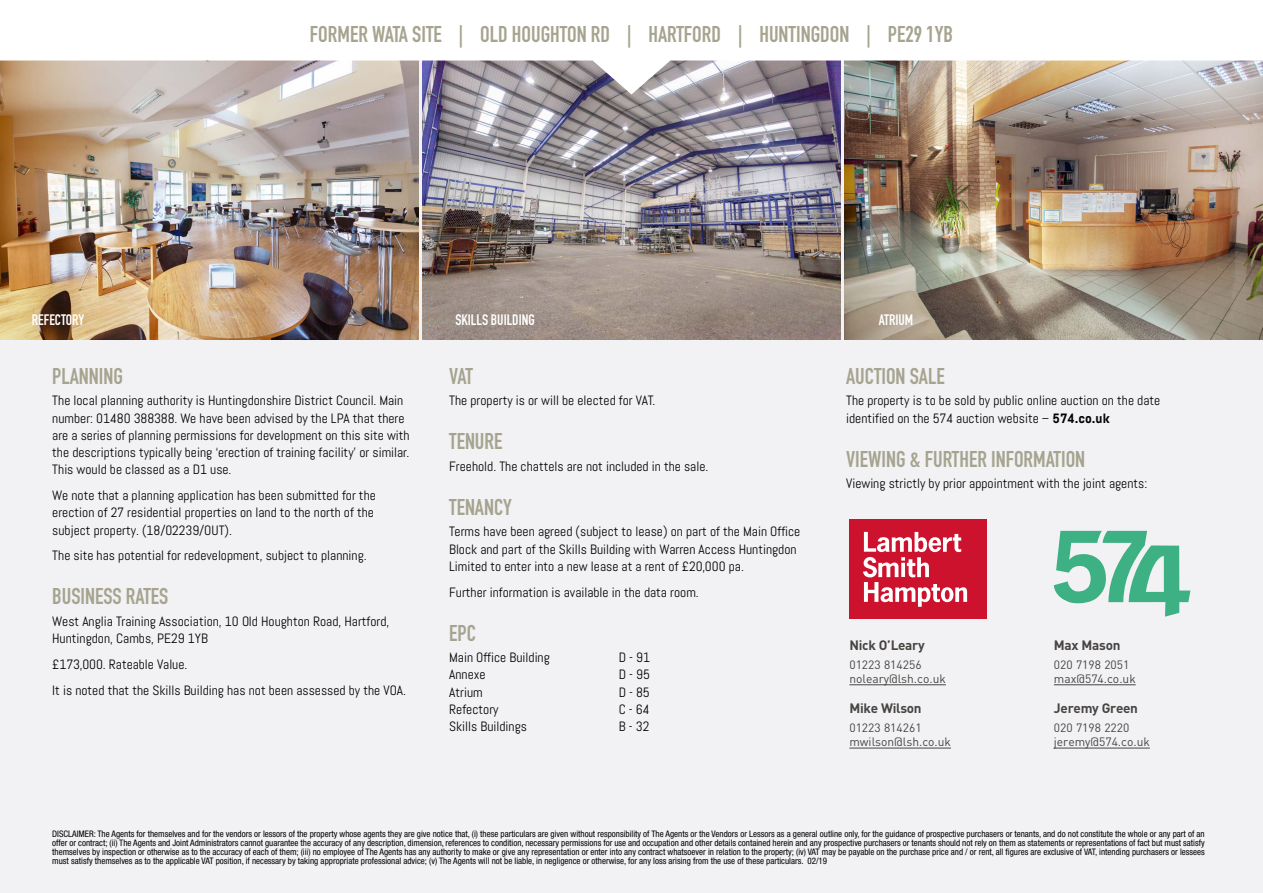
<style>
.page{position:relative;width:1263px;height:893px;background:#fff}
.page>*{position:absolute;margin:0;border:0;box-sizing:border-box;transform-origin:0 0}
.t1{font:700 22.5px "DIN Condensed";color:#a6a48f}
.t2{font:700 15px "DIN Condensed";color:#fff}
.t3{font:13.5px/17.2px "Abel";color:#000}
.t4{font:700 13.5px "DIN Pro";letter-spacing:-.02em;color:#474442}
.t5{font:12px/14.4px "DIN Pro";color:#474442}
.t6{font:condensed 9px/9px "Helvetica Neue";color:#000;text-align:justify}
.s1{font-family:"Abel Pro";font-weight:700}
</style>
<div class="page">
<div style="left:0;top:56px;width:1263px;height:837px;background:#f2f2f5"></div>
<img style="left:0;top:94px;width:418px;height:245px">
<img style="left:422px;top:94px;width:418px;height:245px">
<img style="left:845px;top:94px;width:418px;height:245px">
<img style="left:0;top:56px;width:1263px;height:38px">
<svg style="left:1054px;top:531px;width:136px;height:86px"></svg>
<div style="left:849px;top:520px;width:137px;height:99px;background:#cd122d"></div>
<svg style="left:863px;top:532px;width:104px;height:75px"></svg>
<svg style="left:901px;top:563px;width:4px;height:14px"></svg>
<hr style="left:1054px;top:684px;width:82px;height:1px;background:#474442">
<hr style="left:849px;top:684px;width:97px;height:1px;background:#474442">
<hr style="left:1054px;top:748px;width:96px;height:1px;background:#474442">
<hr style="left:849px;top:748px;width:102px;height:1px;background:#474442">
<h1 class="t1" style="left:310px;top:19px;width:644px">FORMER WATA SITE | OLD HOUGHTON RD | HARTFORD | HUNTINGDON | PE29 1YB</h1>
<p class="t2" style="left:32px;top:310px;width:54px">REFECTORY</p>
<p class="t2" style="left:455px;top:310px;width:81px">SKILLS BUILDING</p>
<p class="t2" style="left:879px;top:310px;width:36px">ATRIUM</p>
<h1 class="t1" style="left:52px;top:361px;width:72px">PLANNING</h1>
<p class="t3" style="left:52px;top:392px;width:359px">The local planning authority is Huntingdonshire District Council. Main number: 01480 388388. We have been advised by the LPA that there are a series of planning permissions for development on this site with the descriptions typically being ‘erection of training facility’ or similar.<br>This would be classed as a D1 use.</p>
<p class="t3" style="left:52px;top:487px;width:325px">We note that a planning application has been submitted for the erection of 27 residential properties on land to the north of the subject property. (18/02239/OUT).</p>
<p class="t3" style="left:52px;top:547px;width:316px">The site has potential for redevelopment, subject to planning.</p>
<h1 class="t1" style="left:52px;top:581px;width:118px">BUSINESS RATES</h1>
<p class="t3" style="left:52px;top:613px;width:339px">West Anglia Training Association, 10 Old Houghton Road, Hartford,<br>Huntingdon, Cambs, PE29 1YB</p>
<p class="t3" style="left:52px;top:651px;width:355px;line-height:25.8px">£173,000. Rateable Value.<br>It is noted that the Skills Building has not been assessed by the VOA.</p>
<h1 class="t1" style="left:449px;top:361px;width:25px">VAT</h1>
<p class="t3" style="left:449px;top:392px;width:208px">The property is or will be elected for VAT.</p>
<h1 class="t1" style="left:449px;top:426px;width:55px">TENURE</h1>
<p class="t3" style="left:449px;top:458px;width:261px">Freehold. The chattels are not included in the sale.</p>
<h1 class="t1" style="left:449px;top:492px;width:64px">TENANCY</h1>
<p class="t3" style="left:449px;top:523px;width:353px">Terms have been agreed (subject to lease) on part of the Main Office<br>Block and part of the Skills Building with Warren Access Huntingdon<br>Limited to enter into a new lease at a rent of £20,000 pa.</p>
<p class="t3" style="left:449px;top:583px;width:251px">Further information is available in the data room.</p>
<h1 class="t1" style="left:449px;top:618px;width:28px">EPC</h1>
<p class="t3" style="left:449px;top:649px;width:102px">Main Office Building</p>
<p class="t3" style="left:619px;top:649px;width:33px">D - 91</p>
<p class="t3" style="left:449px;top:666px;width:38px">Annexe</p>
<p class="t3" style="left:619px;top:666px;width:33px">D - 95</p>
<p class="t3" style="left:449px;top:683px;width:35px">Atrium</p>
<p class="t3" style="left:619px;top:683px;width:33px">D - 85</p>
<p class="t3" style="left:449px;top:701px;width:51px">Refectory</p>
<p class="t3" style="left:619px;top:701px;width:32px">C - 64</p>
<p class="t3" style="left:449px;top:718px;width:79px">Skills Buildings</p>
<p class="t3" style="left:619px;top:718px;width:32px">B - 32</p>
<h1 class="t1" style="left:846px;top:361px;width:100px">AUCTION SALE</h1>
<p class="t3" style="left:846px;top:392px;width:316px">The property is to be sold by public online auction on the date identified on the 574 auction website – <span class="s1">574.co.uk</span></p>
<h1 class="t1" style="left:846px;top:444px;width:241px">VIEWING &amp; FURTHER INFORMATION</h1>
<p class="t3" style="left:846px;top:475px;width:303px">Viewing strictly by prior appointment with the joint agents:</p>
<p class="t4" style="left:849px;top:636px;width:77px">Nick O’Leary</p>
<p class="t5" style="left:849px;top:657px;width:98px">01223 814256 noleary@lsh.co.uk</p>
<p class="t4" style="left:849px;top:699px;width:74px">Mike Wilson</p>
<p class="t5" style="left:849px;top:720px;width:103px">01223 814261 mwilson@lsh.co.uk</p>
<p class="t4" style="left:1054px;top:636px;width:68px">Max Mason</p>
<p class="t5" style="left:1054px;top:657px;width:83px">020 7198 2051 max@574.co.uk</p>
<p class="t4" style="left:1054px;top:699px;width:86px">Jeremy Green</p>
<p class="t5" style="left:1054px;top:720px;width:97px">020 7198 2220 jeremy@574.co.uk</p>
<p class="t6" style="left:52px;top:829px;width:1154px">DISCLAIMER: The Agents for themselves and for the vendors or lessors of the property whose agents they are give notice that, (i) these particulars are given without responsibility of The Agents or the Vendors or Lessors as a general outline only, for the guidance of prospective purchasers or tenants, and do not constitute the whole or any part of an offer or contract; (ii) The Agents and Joint Administrators cannot guarantee the accuracy of any description, dimension, references to condition, necessary permissions for use and occupation and other details contained herein and any prospective purchasers or tenants should not rely on them as statements or representations of fact but must satisfy themselves by inspection or otherwise as to the accuracy of each of them; (iii) no employee of The Agents has any authority to make or give any representation or enter into any contract whatsoever in relation to the property; (iv) VAT may be payable on the purchase price and / or rent, all figures are exclusive of VAT, intending purchasers or lessees must satisfy themselves as to the applicable VAT position, if necessary by taking appropriate professional advice; (v) The Agents will not be liable, in negligence or otherwise, for any loss arising from the use of these particulars. 02/19</p>
</div>
